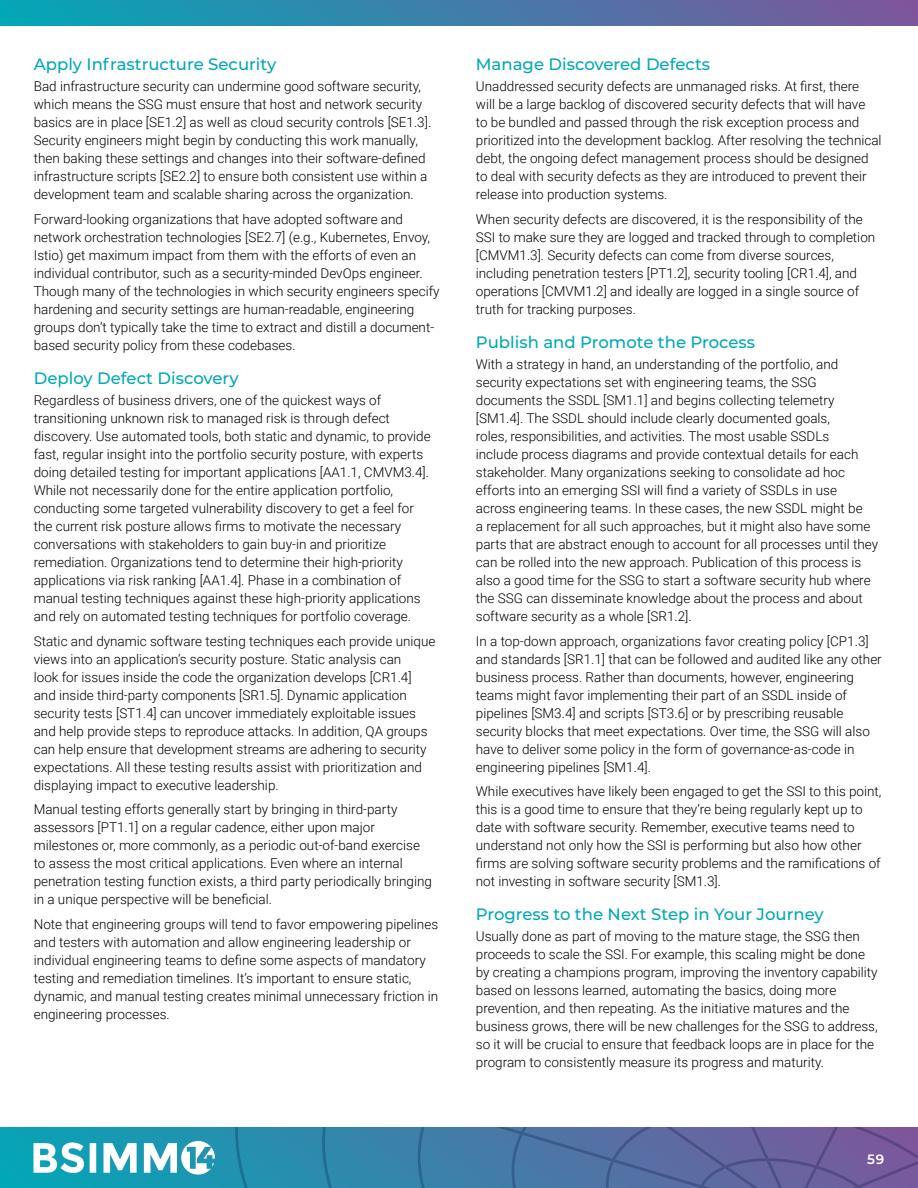
<style>
.page{position:relative;width:918px;height:1188px;background:#fff}
.page>*{position:absolute;margin:0;border:0;box-sizing:border-box;transform-origin:0 0}
.t1{font:500 16.5px "Montserrat";color:#00a8b8}
.t2{font:300 13.5px/18px "Roboto";color:#000}
.t3{font:600 13.5px "Montserrat";color:#fff}
</style>
<div class="page">
<svg style="left:0;top:1128px;width:230px;height:60px"></svg>
<svg style="left:230px;top:1128px;width:688px;height:60px"></svg>
<svg style="left:33px;top:1141px;width:182px;height:34px"></svg>
<div style="left:0;top:0;width:918px;height:26px;background:linear-gradient(to right,#02a7b7,#7e559c)"></div>
<p class="t1" style="left:34px;top:53px;width:244px">Apply Infrastructure Security</p>
<p class="t2" style="left:34px;top:77px;width:399px">Bad infrastructure security can undermine good software security, which means the SSG must ensure that host and network security basics are in place [SE1.2] as well as cloud security controls [SE1.3].<br>Security engineers might begin by conducting this work manually, then baking these settings and changes into their software-defined infrastructure scripts [SE2.2] to ensure both consistent use within a development team and scalable sharing across the organization.</p>
<p class="t2" style="left:34px;top:210px;width:407px">Forward-looking organizations that have adopted software and network orchestration technologies [SE2.7] (e.g., Kubernetes, Envoy, Istio) get maximum impact from them with the efforts of even an individual contributor, such as a security-minded DevOps engineer.<br>Though many of the technologies in which security engineers specify hardening and security settings are human-readable, engineering groups don’t typically take the time to extract and distill a document&shy;based security policy from these codebases.</p>
<p class="t1" style="left:34px;top:366px;width:207px">Deploy Defect Discovery</p>
<p class="t2" style="left:34px;top:391px;width:399px">Regardless of business drivers, one of the quickest ways of transitioning unknown risk to managed risk is through defect discovery. Use automated tools, both static and dynamic, to provide fast, regular insight into the portfolio security posture, with experts doing detailed testing for important applications [AA1.1, CMVM3.4].<br>While not necessarily done for the entire application portfolio, conducting some targeted vulnerability discovery to get a feel for the current risk posture allows firms to motivate the necessary conversations with stakeholders to gain buy-in and prioritize remediation. Organizations tend to determine their high-priority applications via risk ranking [AA1.4]. Phase in a combination of manual testing techniques against these high-priority applications and rely on automated testing techniques for portfolio coverage.</p>
<p class="t2" style="left:34px;top:631px;width:403px">Static and dynamic software testing techniques each provide unique views into an application’s security posture. Static analysis can<br>look for issues inside the code the organization develops [CR1.4] and inside third-party components [SR1.5]. Dynamic application security tests [ST1.4] can uncover immediately exploitable issues and help provide steps to reproduce attacks. In addition, QA groups can help ensure that development streams are adhering to security expectations. All these testing results assist with prioritization and displaying impact to executive leadership.</p>
<p class="t2" style="left:34px;top:800px;width:400px">Manual testing efforts generally start by bringing in third-party assessors [PT1.1] on a regular cadence, either upon major milestones or, more commonly, as a periodic out-of-band exercise to assess the most critical applications. Even where an internal penetration testing function exists, a third party periodically bringing in a unique perspective will be beneficial.</p>
<p class="t2" style="left:34px;top:915px;width:406px">Note that engineering groups will tend to favor empowering pipelines and testers with automation and allow engineering leadership or individual engineering teams to define some aspects of mandatory testing and remediation timelines. It’s important to ensure static, dynamic, and manual testing creates minimal unnecessary friction in engineering processes.</p>
<p class="t1" style="left:476px;top:53px;width:236px">Manage Discovered Defects</p>
<p class="t2" style="left:476px;top:77px;width:407px">Unaddressed security defects are unmanaged risks. At first, there will be a large backlog of discovered security defects that will have<br>to be bundled and passed through the risk exception process and prioritized into the development backlog. After resolving the technical debt, the ongoing defect management process should be designed to deal with security defects as they are introduced to prevent their release into production systems.</p>
<p class="t2" style="left:476px;top:210px;width:401px">When security defects are discovered, it is the responsibility of the SSI to make sure they are logged and tracked through to completion [CMVM1.3]. Security defects can come from diverse sources, including penetration testers [PT1.2], security tooling [CR1.4], and operations [CMVM1.2] and ideally are logged in a single source of truth for tracking purposes.</p>
<p class="t1" style="left:476px;top:330px;width:281px">Publish and Promote the Process</p>
<p class="t2" style="left:476px;top:355px;width:404px">With a strategy in hand, an understanding of the portfolio, and security expectations set with engineering teams, the SSG documents the SSDL [SM1.1] and begins collecting telemetry [SM1.4]. The SSDL should include clearly documented goals,<br>roles, responsibilities, and activities. The most usable SSDLs<br>include process diagrams and provide contextual details for each stakeholder. Many organizations seeking to consolidate ad hoc efforts into an emerging SSI will find a variety of SSDLs in use across engineering teams. In these cases, the new SSDL might be<br>a replacement for all such approaches, but it might also have some parts that are abstract enough to account for all processes until they can be rolled into the new approach. Publication of this process is also a good time for the SSG to start a software security hub where the SSG can disseminate knowledge about the process and about software security as a whole [SR1.2].</p>
<p class="t2" style="left:476px;top:631px;width:407px">In a top-down approach, organizations favor creating policy [CP1.3] and standards [SR1.1] that can be followed and audited like any other business process. Rather than documents, however, engineering teams might favor implementing their part of an SSDL inside of pipelines [SM3.4] and scripts [ST3.6] or by prescribing reusable security blocks that meet expectations. Over time, the SSG will also have to deliver some policy in the form of governance-as-code in engineering pipelines [SM1.4].</p>
<p class="t2" style="left:476px;top:782px;width:407px">While executives have likely been engaged to get the SSI to this point, this is a good time to ensure that they’re being regularly kept up to date with software security. Remember, executive teams need to understand not only how the SSI is performing but also how other firms are solving software security problems and the ramifications of not investing in software security [SM1.3].</p>
<p class="t1" style="left:476px;top:902px;width:349px">Progress to the Next Step in Your Journey</p>
<p class="t2" style="left:476px;top:927px;width:403px">Usually done as part of moving to the mature stage, the SSG then proceeds to scale the SSI. For example, this scaling might be done by creating a champions program, improving the inventory capability based on lessons learned, automating the basics, doing more prevention, and then repeating. As the initiative matures and the business grows, there will be new challenges for the SSG to address, so it will be crucial to ensure that feedback loops are in place for the program to consistently measure its progress and maturity.</p>
<p class="t3" style="left:867px;top:1150px;width:19px">59</p>
</div>
